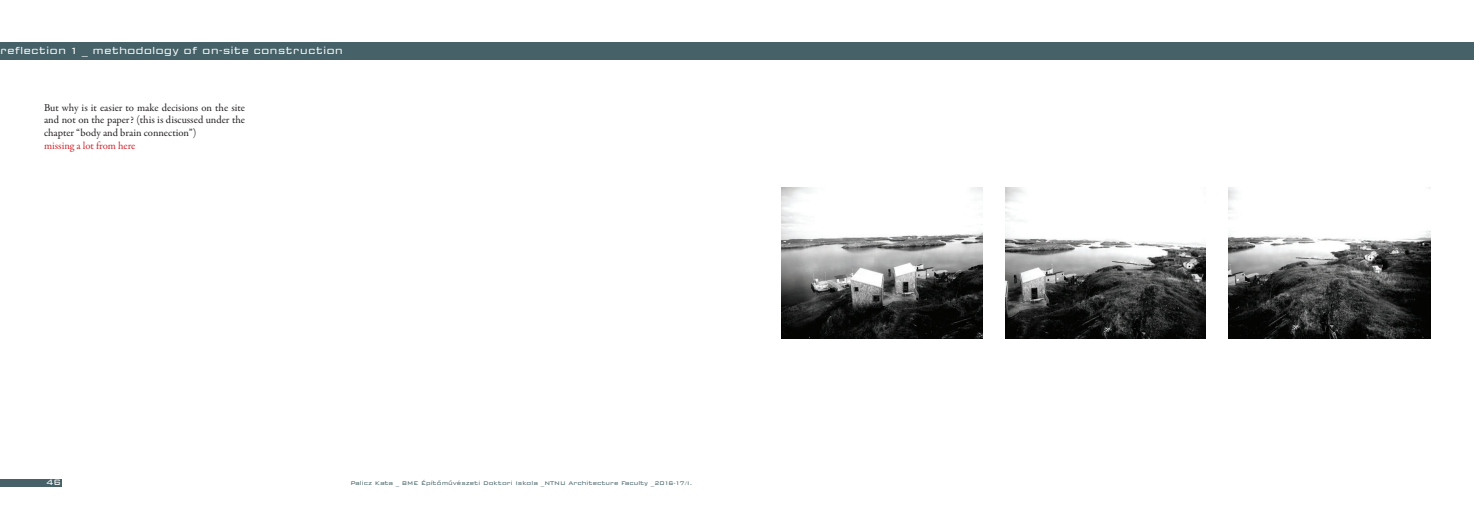
<style>
.page{position:relative;width:1474px;height:521px;background:#fff}
.page>*{position:absolute;margin:0;border:0;box-sizing:border-box;transform-origin:0 0}
.t1{font:12.25px "Bancobit";color:#fff}
.t2{font:10.67px/12.7px "Garamond Premr Pro";color:#231f20;text-align:justify}
.t3{font:10.67px "Garamond Premr Pro";color:#d1232a}
.t4{font:10.5px "Bancobit";color:#fff}
.t5{font:7px "Bancobit";color:#466268}
</style>
<div class="page">
<div style="left:0;top:42px;width:737px;height:18px;background:#466268"></div>
<div style="left:0;top:479px;width:61px;height:7px;background:#466268"></div>
<div style="left:737px;top:42px;width:736px;height:18px;background:#466268"></div>
<img style="left:781px;top:188px;width:201px;height:150px">
<img style="left:1005px;top:188px;width:200px;height:150px">
<img style="left:1228px;top:187px;width:201px;height:151px">
<p class="t1" style="left:0;top:44px;width:344px">reflection 1 _ methodology of on-site construction</p>
<p class="t2" style="left:44px;top:101px;width:202px">But why is it easier to make decisions on the site and not on the paper? (this is discussed under the chapter “body and brain connection”)</p>
<p class="t3" style="left:44px;top:139px;width:93px">missing a lot from here</p>
<p class="t4" style="left:46px;top:476px;width:17px">46</p>
<p class="t5" style="left:350px;top:479px;width:343px">Palicz Kata _ BME Építőművészeti Doktori Iskola _NTNU Architecture Faculty _2016-17/I.</p>
</div>
